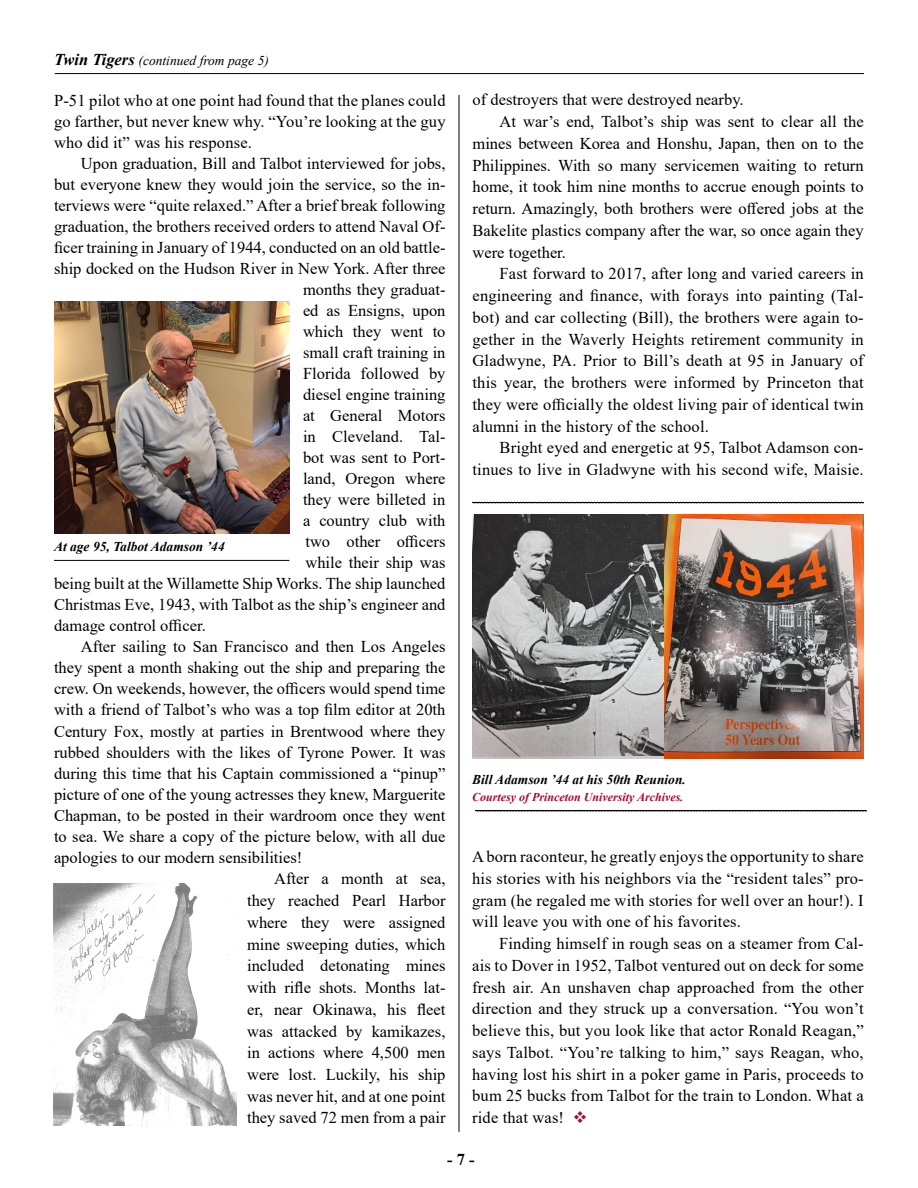
<style>
.page{position:relative;width:918px;height:1188px;background:#fff}
.page>*{position:absolute;margin:0;border:0;box-sizing:border-box;transform-origin:0 0}
.t1{font:16.5px/21.8px "Times New Roman";color:#000;text-align:justify}
.t2{font:700 16.5px "Times New Roman";color:#000}
.t3{font:italic 700 13.5px "Times New Roman";color:#000}
.t4{font:italic 13.5px "Times New Roman";color:#000}
.t5{font:italic 700 12px "Times New Roman";color:#ab0635}
.s1{font-weight:700;font-size:16.5px}
.s2{color:#ab0635}
</style>
<div class="page">
<hr style="left:55px;top:73px;width:809px;height:1px;background:#000">
<svg style="left:472px;top:502px;width:392px;height:1px"></svg>
<svg style="left:475px;top:810px;width:392px;height:1px"></svg>
<img style="left:55px;top:301px;width:234px;height:232px">
<img style="left:472px;top:515px;width:392px;height:243px">
<hr style="left:54px;top:560px;width:235px;height:1px;background:#000">
<img style="left:54px;top:884px;width:183px;height:242px">
<hr style="left:459px;top:95px;width:1px;height:1037px;background:#000">
<p class="t4" style="left:54px;top:51px;width:216px"><span class="s1">Twin Tigers</span> (continued from page 5)</p>
<p class="t1" style="left:54px;top:90px;width:393px;line-height:21px">P-51 pilot who at one point had found that the planes could go farther, but never knew why. “You’re looking at the guy who did it” was his response.</p>
<p class="t1" style="left:81px;top:152px;width:366px">Upon graduation, Bill and Talbot interviewed for jobs,</p>
<p class="t1" style="left:54px;top:173px;width:393px">but everyone knew they would join the service, so the in-</p>
<p class="t1" style="left:54px;top:194px;width:393px">terviews were “quite relaxed.” After a brief break following</p>
<p class="t1" style="left:54px;top:215px;width:393px">graduation, the brothers received orders to attend Naval Of-</p>
<p class="t1" style="left:54px;top:236px;width:393px">ficer training in January of 1944, conducted on an old battle-</p>
<p class="t1" style="left:54px;top:257px;width:393px">ship docked on the Hudson River in New York. After three</p>
<p class="t1" style="left:303px;top:278px;width:144px">months they graduat-</p>
<p class="t1" style="left:303px;top:299px;width:144px">ed as Ensigns, upon</p>
<p class="t1" style="left:303px;top:320px;width:144px">which they went to</p>
<p class="t1" style="left:303px;top:342px;width:144px">small craft training in</p>
<p class="t1" style="left:303px;top:363px;width:144px">Florida followed by</p>
<p class="t1" style="left:303px;top:384px;width:144px">diesel engine training</p>
<p class="t1" style="left:303px;top:405px;width:144px">at General Motors</p>
<p class="t1" style="left:303px;top:426px;width:144px">in Cleveland. Tal-</p>
<p class="t1" style="left:303px;top:447px;width:144px">bot was sent to Port-</p>
<p class="t1" style="left:303px;top:468px;width:144px">land, Oregon where</p>
<p class="t1" style="left:303px;top:489px;width:144px">they were billeted in</p>
<p class="t1" style="left:303px;top:510px;width:144px">a country club with</p>
<p class="t1" style="left:305px;top:531px;width:142px">two other officers</p>
<p class="t1" style="left:305px;top:552px;width:142px">while their ship was</p>
<p class="t1" style="left:54px;top:573px;width:393px">being built at the Willamette Ship Works. The ship launched</p>
<p class="t1" style="left:54px;top:594px;width:393px">Christmas Eve, 1943, with Talbot as the ship’s engineer and</p>
<p class="t1" style="left:54px;top:615px;width:153px">damage control officer.</p>
<p class="t1" style="left:81px;top:636px;width:366px">After sailing to San Francisco and then Los Angeles</p>
<p class="t1" style="left:54px;top:657px;width:393px">they spent a month shaking out the ship and preparing the</p>
<p class="t1" style="left:54px;top:678px;width:393px">crew. On weekends, however, the officers would spend time</p>
<p class="t1" style="left:54px;top:699px;width:393px">with a friend of Talbot’s who was a top film editor at 20th</p>
<p class="t1" style="left:54px;top:720px;width:393px">Century Fox, mostly at parties in Brentwood where they</p>
<p class="t1" style="left:54px;top:741px;width:393px">rubbed shoulders with the likes of Tyrone Power. It was</p>
<p class="t1" style="left:54px;top:762px;width:393px">during this time that his Captain commissioned a “pinup”</p>
<p class="t1" style="left:54px;top:783px;width:393px">picture of one of the young actresses they knew, Marguerite</p>
<p class="t1" style="left:54px;top:804px;width:393px">Chapman, to be posted in their wardroom once they went</p>
<p class="t1" style="left:54px;top:825px;width:393px">to sea. We share a copy of the picture below, with all due</p>
<p class="t1" style="left:54px;top:846px;width:250px">apologies to our modern sensibilities!</p>
<p class="t1" style="left:274px;top:867px;width:173px">After a month at sea,</p>
<p class="t1" style="left:247px;top:889px;width:200px">they reached Pearl Harbor</p>
<p class="t1" style="left:247px;top:911px;width:200px">where they were assigned</p>
<p class="t1" style="left:247px;top:933px;width:200px">mine sweeping duties, which</p>
<p class="t1" style="left:247px;top:954px;width:200px">included detonating mines</p>
<p class="t1" style="left:247px;top:976px;width:200px">with rifle shots. Months lat-</p>
<p class="t1" style="left:247px;top:998px;width:200px">er, near Okinawa, his fleet</p>
<p class="t1" style="left:247px;top:1020px;width:200px">was attacked by kamikazes,</p>
<p class="t1" style="left:247px;top:1041px;width:200px">in actions where 4,500 men</p>
<p class="t1" style="left:247px;top:1063px;width:200px">were lost. Luckily, his ship</p>
<p class="t1" style="left:247px;top:1085px;width:200px">was never hit, and at one point</p>
<p class="t1" style="left:247px;top:1107px;width:200px">they saved 72 men from a pair</p>
<p class="t3" style="left:54px;top:537px;width:172px">At age 95, Talbot Adamson ’44</p>
<p class="t1" style="left:473px;top:89px;width:273px">of destroyers that were destroyed nearby.</p>
<p class="t1" style="left:500px;top:110px;width:366px">At war’s end, Talbot’s ship was sent to clear all the</p>
<p class="t1" style="left:473px;top:132px;width:393px">mines between Korea and Honshu, Japan, then on to the</p>
<p class="t1" style="left:473px;top:154px;width:393px">Philippines. With so many servicemen waiting to return</p>
<p class="t1" style="left:473px;top:176px;width:393px">home, it took him nine months to accrue enough points to</p>
<p class="t1" style="left:473px;top:197px;width:393px">return. Amazingly, both brothers were offered jobs at the</p>
<p class="t1" style="left:473px;top:219px;width:393px">Bakelite plastics company after the war, so once again they</p>
<p class="t1" style="left:473px;top:241px;width:95px">were together.</p>
<p class="t1" style="left:500px;top:263px;width:366px">Fast forward to 2017, after long and varied careers in</p>
<p class="t1" style="left:473px;top:284px;width:393px">engineering and finance, with forays into painting (Tal-</p>
<p class="t1" style="left:473px;top:306px;width:393px">bot) and car collecting (Bill), the brothers were again to-</p>
<p class="t1" style="left:473px;top:328px;width:393px">gether in the Waverly Heights retirement community in</p>
<p class="t1" style="left:473px;top:350px;width:393px">Gladwyne, PA. Prior to Bill’s death at 95 in January of</p>
<p class="t1" style="left:473px;top:371px;width:393px">this year, the brothers were informed by Princeton that</p>
<p class="t1" style="left:473px;top:393px;width:393px">they were officially the oldest living pair of identical twin</p>
<p class="t1" style="left:473px;top:415px;width:238px">alumni in the history of the school.</p>
<p class="t1" style="left:500px;top:436px;width:366px">Bright eyed and energetic at 95, Talbot Adamson con-</p>
<p class="t1" style="left:473px;top:458px;width:393px">tinues to live in Gladwyne with his second wife, Maisie.</p>
<p class="t3" style="left:472px;top:770px;width:215px">Bill Adamson ’44 at his 50th Reunion.</p>
<p class="t5" style="left:472px;top:788px;width:213px">Courtesy of Princeton University Archives.</p>
<p class="t1" style="left:472px;top:845px;width:393px">A born raconteur, he greatly enjoys the opportunity to share his stories with his neighbors via the “resident tales” pro&shy;gram (he regaled me with stories for well over an hour!). I will leave you with one of his favorites.</p>
<p class="t1" style="left:472px;top:932px;width:393px;text-indent:27px">Finding himself in rough seas on a steamer from Cal&shy;ais to Dover in 1952, Talbot ventured out on deck for some fresh air. An unshaven chap approached from the other direction and they struck up a conversation. “You won’t believe this, but you look like that actor Ronald Reagan,” says Talbot. “You’re talking to him,” says Reagan, who, having lost his shirt in a poker game in Paris, proceeds to bum 25 bucks from Talbot for the train to London. What a ride that was! <span class="s2">❖</span></p>
<p class="t2" style="left:447px;top:1147px;width:29px">- 7 -</p>
</div>
